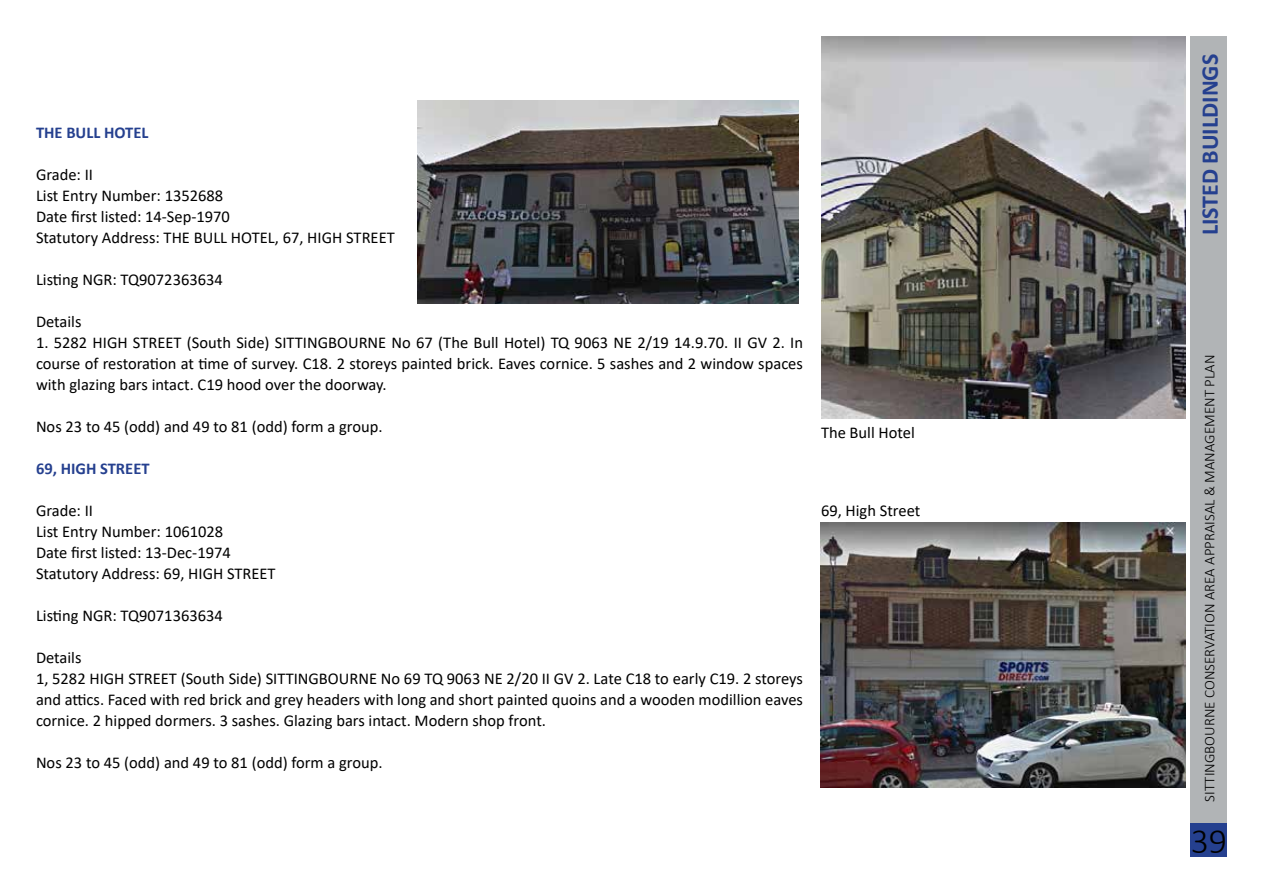
<style>
.page{position:relative;width:1263px;height:893px;background:#fff}
.page>*{position:absolute;margin:0;border:0;box-sizing:border-box;transform-origin:0 0}
.t1{font:300 36px "Calibri";color:#000}
.t2{font:700 24px "Calibri";color:#25408f}
.t3{font:16.5px/21px "Calibri";color:#000}
.t4{font:700 16.5px "Calibri";color:#25408f}
.t5{font:300 15px "Calibri";color:#000}
</style>
<div class="page">
<div style="left:1191px;top:823px;width:36px;height:34px;background:#25408f"></div>
<div style="left:1191px;top:36px;width:36px;height:787px;background:#b1b4b6"></div>
<img style="left:821px;top:36px;width:364px;height:383px">
<img style="left:418px;top:101px;width:381px;height:203px">
<img style="left:821px;top:522px;width:364px;height:266px">
<p class="t4" style="left:36px;top:121px;width:114px">THE BULL HOTEL</p>
<p class="t3" style="left:36px;top:164px;width:360px">Grade: II<br>List Entry Number: 1352688<br>Date first listed: 14-Sep-1970<br>Statutory Address: THE BULL HOTEL, 67, HIGH STREET</p>
<p class="t3" style="left:36px;top:269px;width:188px">Listing NGR: TQ9072363634</p>
<p class="t3" style="left:36px;top:311px;width:47px">Details</p>
<p class="t3" style="left:36px;top:332px;width:768px;text-align:justify">1. 5282 HIGH STREET (South Side) SITTINGBOURNE No 67 (The Bull Hotel) TQ 9063 NE 2/19 14.9.70. II GV 2. In course of restoration at time of survey. C18. 2 storeys painted brick. Eaves cornice. 5 sashes and 2 window spaces with glazing bars intact. C19 hood over the doorway.</p>
<p class="t3" style="left:36px;top:416px;width:348px">Nos 23 to 45 (odd) and 49 to 81 (odd) form a group.</p>
<p class="t4" style="left:36px;top:457px;width:115px">69, HIGH STREET</p>
<p class="t3" style="left:36px;top:500px;width:241px">Grade: II<br>List Entry Number: 1061028<br>Date first listed: 13-Dec-1974<br>Statutory Address: 69, HIGH STREET</p>
<p class="t3" style="left:36px;top:605px;width:188px">Listing NGR: TQ9071363634</p>
<p class="t3" style="left:36px;top:647px;width:768px">Details<br>1, 5282 HIGH STREET (South Side) SITTINGBOURNE No 69 TQ 9063 NE 2/20 II GV 2. Late C18 to early C19. 2 storeys and attics. Faced with red brick and grey headers with long and short painted quoins and a wooden modillion eaves cornice. 2 hipped dormers. 3 sashes. Glazing bars intact. Modern shop front.</p>
<p class="t3" style="left:36px;top:752px;width:348px">Nos 23 to 45 (odd) and 49 to 81 (odd) form a group.</p>
<p class="t3" style="left:821px;top:421px;width:95px">The Bull Hotel</p>
<p class="t3" style="left:821px;top:499px;width:101px">69, High Street</p>
<h2 class="t2" style="left:1193px;top:235px;width:183px;rotate:-90deg">LISTED BUILDINGS</h2>
<p class="t5" style="left:1200px;top:802px;width:448px;rotate:-90deg">SITTINGBOURNE CONSERVATION AREA APPRAISAL &amp; MANAGEMENT PLAN</p>
<h1 class="t1" style="left:1191px;top:819px;width:38px">39</h1>
</div>
